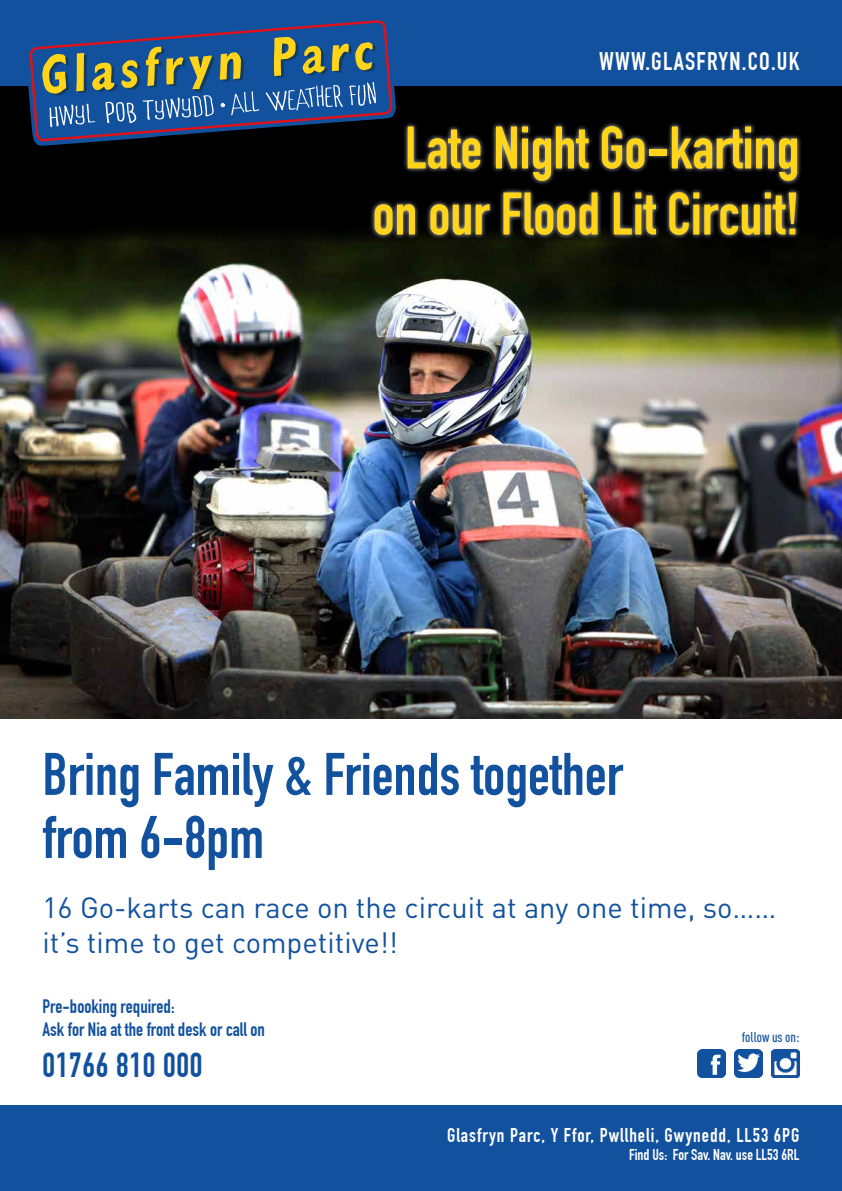
<style>
.page{position:relative;width:842px;height:1191px;background:#fff}
.page>*{position:absolute;margin:0;border:0;box-sizing:border-box;transform-origin:0 0}
.t1{font:700 59px/66px "DIN Condensed";color:#ffd419;text-align:center}
.t2{font:700 59px/63px "DIN Condensed";color:#12519e}
.t3{font:700 34px "DIN Condensed";letter-spacing:.02em;color:#12519e}
.t4{font:29px/34.8px "DIN";color:#12519e}
.t5{font:700 25px "DIN Condensed";letter-spacing:.05em;color:#fff}
.t6{font:700 19.5px "DIN Condensed";letter-spacing:.05em;color:#fff}
.t7{font:700 19px/22.8px "DIN Condensed";color:#12519e}
.t8{font:700 15.4px "DIN Condensed";color:#fff}
.t9{font:500 14px "DIN Cond";color:#12519e}
</style>
<div class="page">
<div style="left:0;top:86px;width:842px;height:196px;background:#000"></div>
<div style="left:0;top:1105px;width:842px;height:86px;background:#12519e"></div>
<div style="left:0;top:0;width:842px;height:86px;background:#12519e"></div>
<img style="left:0;top:233px;width:842px;height:486px">
<svg style="left:28px;top:50px;width:368px;height:96px"></svg>
<svg style="left:31px;top:20px;width:362px;height:123px"></svg>
<svg style="left:266px;top:37px;width:110px;height:74px"></svg>
<svg style="left:42px;top:46px;width:217px;height:81px"></svg>
<div style="left:369px;top:121px;width:433px;height:119px;background:#fff;opacity:.75"></div>
<img style="left:735px;top:1049px;width:28px;height:28px">
<img style="left:698px;top:1049px;width:28px;height:28px">
<img style="left:771px;top:1049px;width:28px;height:28px">
<p class="t5" style="left:599px;top:47px;width:202px">WWW.GLASFRYN.CO.UK</p>
<h1 class="t1" style="left:373px;top:115px;width:428px">Late Night Go-karting on our Flood Lit Circuit!</h1>
<h1 class="t2" style="left:43px;top:743px;width:582px">Bring Family &amp; Friends together from 6-8pm</h1>
<p class="t4" style="left:43px;top:889px;width:735px">16 Go-karts can race on the circuit at any one time, so…… it’s time to get competitive!!</p>
<p class="t7" style="left:43px;top:995px;width:224px">Pre-booking required:<br>Ask for Nia at the front desk or call on</p>
<p class="t3" style="left:43px;top:1045px;width:161px">01766 810 000</p>
<p class="t9" style="left:742px;top:1028px;width:59px">follow us on:</p>
<p class="t6" style="left:447px;top:1123px;width:354px">Glasfryn Parc, Y Ffor, Pwllheli, Gwynedd, LL53 6PG</p>
<p class="t8" style="left:629px;top:1145px;width:172px">Find Us: For Sav. Nav. use LL53 6RL</p>
</div>
